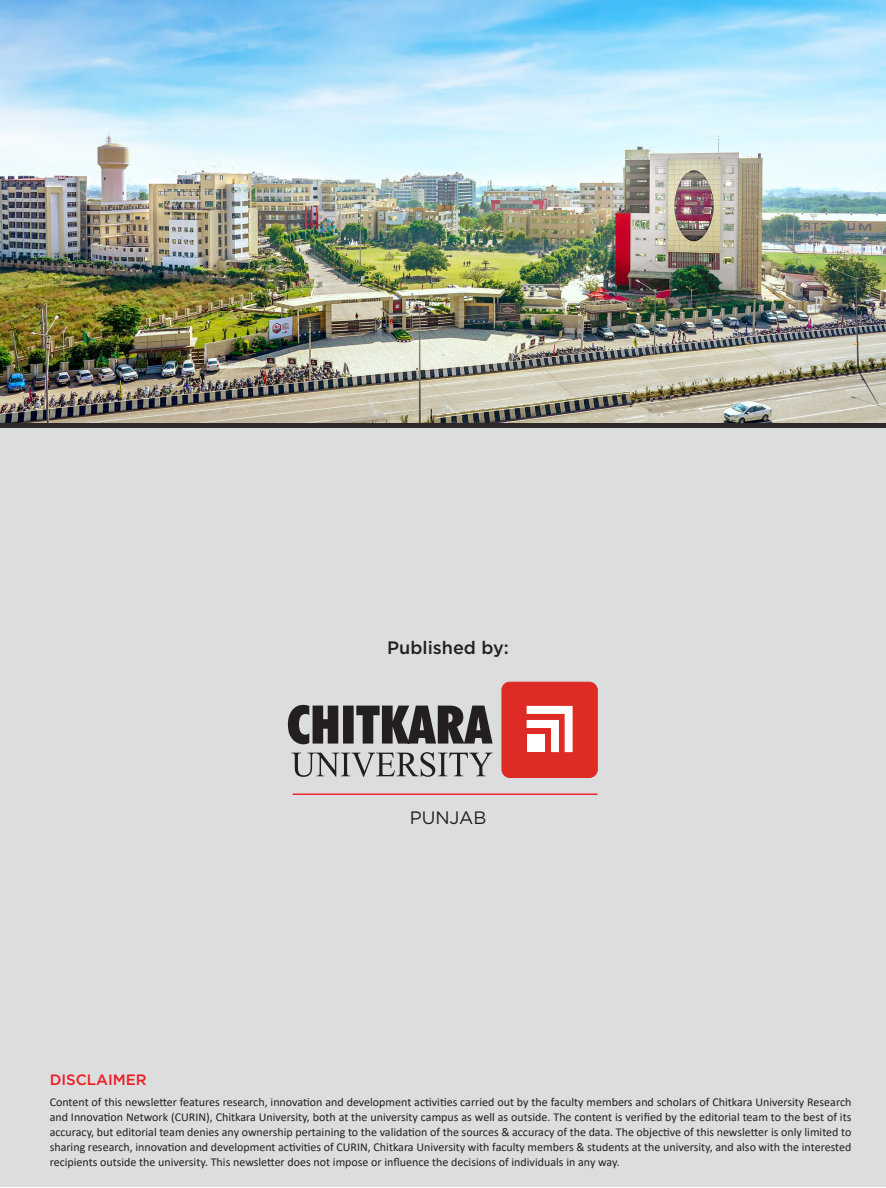
<style>
.page{position:relative;width:886px;height:1188px;background:#fff}
.page>*{position:absolute;margin:0;border:0;box-sizing:border-box;transform-origin:0 0}
.Paragraph{font:500 18px "Gotham";color:#231f20}
.Paragraph-2{font:18px "Gotham";color:#231f20}
.Paragraph-3{font:500 15px "Gotham";color:#ee1d23}
.Paragraph-4{font:12px/15px "Calibri";color:#231f20;text-align:justify}
</style>
<div class="page">
<div style="left:1px;top:428px;width:885px;height:759px;background:#dcdddf"></div>
<div style="left:502px;top:682px;width:95px;height:96px;background:#de2b26;border-radius:8px"></div>
<div style="left:502px;top:682px;width:95px;height:96px;border:1px solid #de2b26;border-radius:8px"></div>
<svg style="left:526px;top:706px;width:46px;height:46px"></svg>
<div style="left:527px;top:735px;width:17px;height:17px;background:#fff"></div>
<svg style="left:288px;top:705px;width:204px;height:39px"></svg>
<svg style="left:291px;top:752px;width:201px;height:25px"></svg>
<div style="left:0;top:422px;width:886px;height:6px;background:#2c2829"></div>
<hr style="left:293px;top:793px;width:304px;height:2px;background:#ee1d23">
<img style="left:1px;top:0;width:885px;height:422px">
<p class="Paragraph" style="left:387px;top:636px;width:123px">Published by:</p>
<p class="Paragraph-2" style="left:410px;top:806px;width:78px">PUNJAB</p>
<p class="Paragraph-3" style="left:50px;top:1070px;width:98px">DISCLAIMER</p>
<p class="Paragraph-4" style="left:50px;top:1094px;width:803px">Content of this newsletter features research, innovation and development activities carried out by the faculty members and scholars of Chitkara University Research and Innovation Network (CURIN), Chitkara University, both at the university campus as well as outside. The content is verified by the editorial team to the best of its accuracy, but editorial team denies any ownership pertaining to the validation of the sources &amp; accuracy of the data. The objective of this newsletter is only limited to sharing research, innovation and development activities of CURIN, Chitkara University with faculty members &amp; students at the university, and also with the interested recipients outside the university. This newsletter does not impose or influence the decisions of individuals in any way.</p>
</div>
